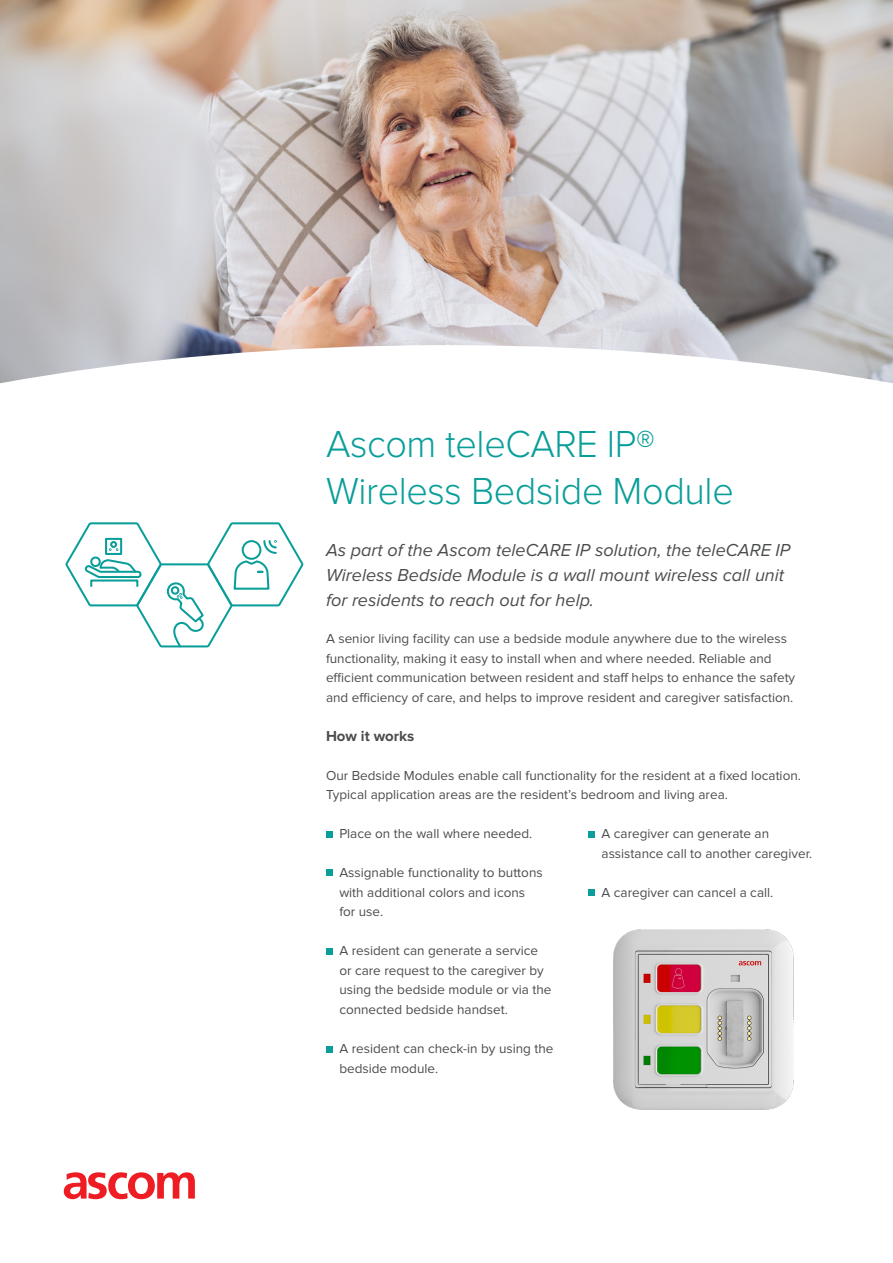
<style>
.page{position:relative;width:893px;height:1263px;background:#fff}
.page>*{position:absolute;margin:0;border:0;box-sizing:border-box;transform-origin:0 0}
.t1{font:300 39px "Proxima Nova";letter-spacing:-.01em;color:#0a9e9a}
.Intro_text{font:italic 18px/24.8px "Proxima Nova";color:#4b4c4d}
.Intro_text-2{font:700 15px "Proxima Nova";color:#4b4c4d}
.Intro_text-3{font:13.5px/19.5px "Proxima Nova";color:#4b4c4d}
</style>
<div class="page">
<svg style="left:64px;top:1172px;width:131px;height:27px"></svg>
<div style="left:588px;top:831px;width:7px;height:6px;background:#0a9e9a"></div>
<div style="left:588px;top:889px;width:7px;height:6px;background:#0a9e9a"></div>
<div style="left:326px;top:831px;width:7px;height:6px;background:#0a9e9a"></div>
<div style="left:326px;top:869px;width:7px;height:7px;background:#0a9e9a"></div>
<div style="left:326px;top:948px;width:7px;height:7px;background:#0a9e9a"></div>
<div style="left:326px;top:1046px;width:7px;height:7px;background:#0a9e9a"></div>
<svg style="left:65px;top:522px;width:239px;height:126px"></svg>
<img style="left:613px;top:929px;width:181px;height:181px">
<img style="left:0;top:0;width:893px;height:383px">
<p class="t1" style="left:326px;top:422px;width:330px">Ascom teleCARE IP®</p>
<p class="t1" style="left:326px;top:469px;width:409px">Wireless Bedside Module</p>
<p class="Intro_text" style="left:326px;top:538px;width:466px">As part of the Ascom teleCARE IP solution, the teleCARE IP<br>Wireless Bedside Module is a wall mount wireless call unit</p>
<p class="Intro_text" style="left:326px;top:588px;width:270px">for residents to reach out for help.</p>
<p class="Intro_text-3" style="left:326px;top:629px;width:463px">A senior living facility can use a bedside module anywhere due to the wireless functionality, making it easy to install when and where needed. Reliable and</p>
<p class="Intro_text-3" style="left:326px;top:668px;width:471px">efficient communication between resident and staff helps to enhance the safety</p>
<p class="Intro_text-3" style="left:326px;top:688px;width:469px">and efficiency of care, and helps to improve resident and caregiver satisfaction.</p>
<p class="Intro_text-2" style="left:326px;top:727px;width:90px">How it works</p>
<p class="Intro_text-3" style="left:326px;top:766px;width:476px">Our Bedside Modules enable call functionality for the resident at a fixed location.<br>Typical application areas are the resident’s bedroom and living area.</p>
<p class="Intro_text-3" style="left:602px;top:824px;width:212px">A caregiver can generate an assistance call to another caregiver.</p>
<p class="Intro_text-3" style="left:602px;top:883px;width:173px">A caregiver can cancel a call.</p>
<p class="Intro_text-3" style="left:339px;top:824px;width:195px">Place on the wall where needed.</p>
<p class="Intro_text-3" style="left:339px;top:863px;width:205px">Assignable functionality to buttons with additional colors and icons</p>
<p class="Intro_text-3" style="left:339px;top:902px;width:45px">for use.</p>
<p class="Intro_text-3" style="left:339px;top:941px;width:214px">A resident can generate a service or care request to the caregiver by using the bedside module or via the connected bedside handset.</p>
<p class="Intro_text-3" style="left:339px;top:1039px;width:216px">A resident can check-in by using the bedside module.</p>
</div>
